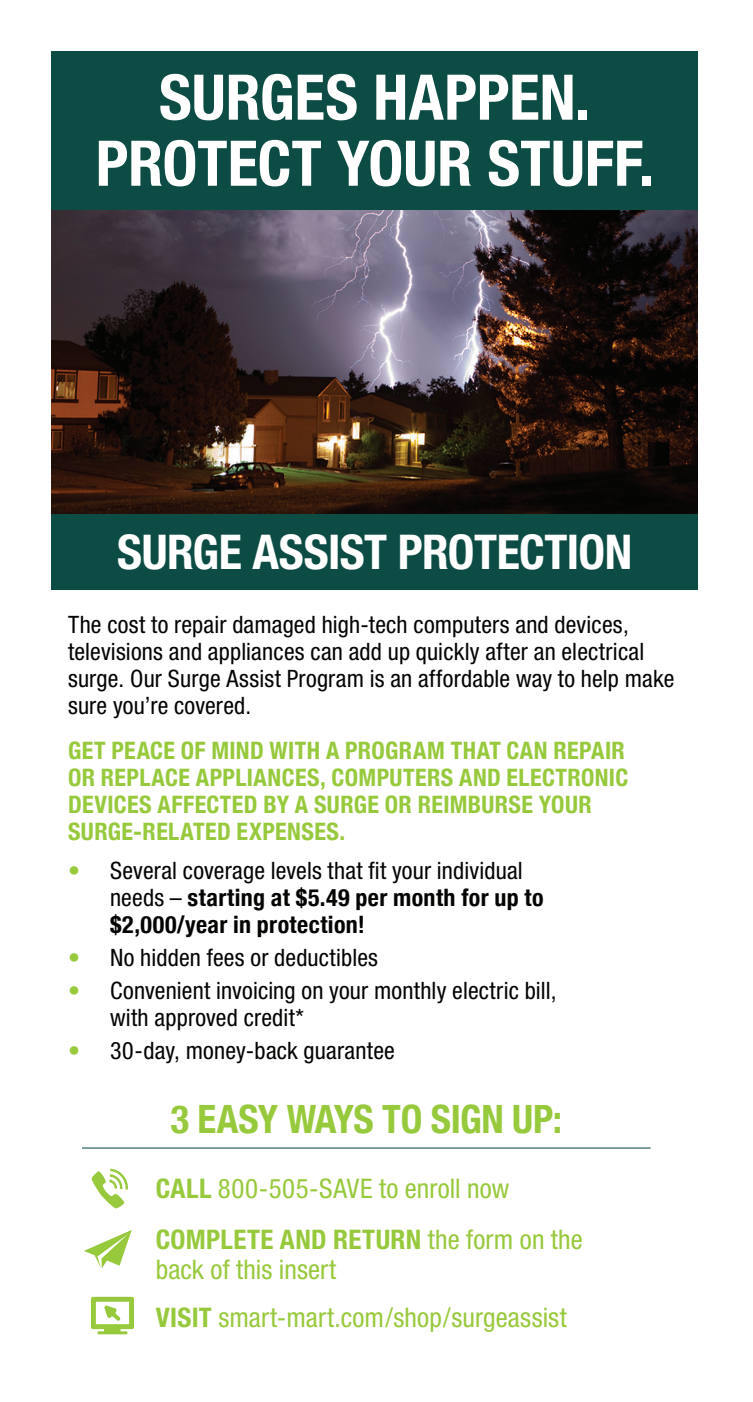
<style>
.page{position:relative;width:753px;height:1402px;background:#fff}
.page>*{position:absolute;margin:0;border:0;box-sizing:border-box;transform-origin:0 0}
.t1{font:700 condensed 63px/66px "Helvetica Neue";color:#fff;text-align:center}
.t2{font:700 condensed 48px "Helvetica Neue LT Std";letter-spacing:-.01em;color:#fff}
.t3{font:700 condensed 39px "Helvetica Neue";letter-spacing:-.015em;color:#97c93c}
.t4{font:condensed 27px/50.7px "Helvetica Neue";letter-spacing:.005em;color:#97c93c}
.t5{font:condensed 24px/27px "Helvetica Neue";letter-spacing:.01em;color:#040503}
.t6{font:700 condensed 24px/27px "Helvetica Neue";letter-spacing:.015em;color:#97c93c}
.t7{font:700 condensed 24px/27px "Helvetica Neue";letter-spacing:.015em;color:#040503}
.s1{font-weight:400;color:#97c93c}
.s2{font-weight:400}
.s3{color:#97c93c}
.s4{font-weight:700}
</style>
<div class="page">
<img style="left:52px;top:209px;width:646px;height:305px">
<div style="left:52px;top:514px;width:646px;height:76px;background:#0c4c45"></div>
<div style="left:52px;top:51px;width:646px;height:158px;background:#0c4c45"></div>
<hr style="left:82px;top:1147px;width:568px;height:1px;background:#0c4c45">
<svg style="left:84px;top:1230px;width:48px;height:38px"></svg>
<svg style="left:92px;top:1168px;width:36px;height:40px"></svg>
<svg style="left:91px;top:1296px;width:43px;height:38px"></svg>
<h1 class="t1" style="left:96px;top:60px;width:559px">SURGES HAPPEN.<br>PROTECT YOUR STUFF.</h1>
<h2 class="t2" style="left:117px;top:523px;width:517px">SURGE ASSIST PROTECTION</h2>
<p class="t5" style="left:68px;top:610px;width:608px">The cost to repair damaged high-tech computers and devices, televisions and appliances can add up quickly after an electrical surge. Our Surge Assist Program is an affordable way to help make sure you’re covered.</p>
<p class="t6" style="left:68px;top:735px;width:562px">GET PEACE OF MIND WITH A PROGRAM THAT CAN REPAIR OR REPLACE APPLIANCES, COMPUTERS AND ELECTRONIC DEVICES AFFECTED BY A SURGE OR REIMBURSE YOUR SURGE-RELATED EXPENSES.</p>
<p class="t7" style="left:110px;top:855px;width:435px;text-indent:-42px"><span class="s1">•</span> <span class="s2">Several coverage levels that fit your individual needs –</span> starting at $5.49 per month for up to $2,000/year in protection!</p>
<p class="t5" style="left:68px;top:943px;width:311px"><span class="s3">•</span> No hidden fees or deductibles</p>
<p class="t5" style="left:110px;top:976px;width:448px;text-indent:-42px"><span class="s3">•</span> Convenient invoicing on your monthly electric bill, with approved credit*</p>
<p class="t5" style="left:68px;top:1036px;width:328px"><span class="s3">•</span> 30-day, money-back guarantee</p>
<h3 class="t3" style="left:170px;top:1086px;width:393px">3 EASY WAYS TO SIGN UP:</h3>
<p class="t4" style="left:156px;top:1163px;width:429px"><span class="s4">CALL</span> 800-505-SAVE to enroll now<br><span class="s4">COMPLETE AND RETURN</span> the form on the</p>
<p class="t4" style="left:156px;top:1245px;width:412px;line-height:47.7px">back of this insert<br><span class="s4">VISIT</span> smart-mart.com/shop/surgeassist</p>
</div>
